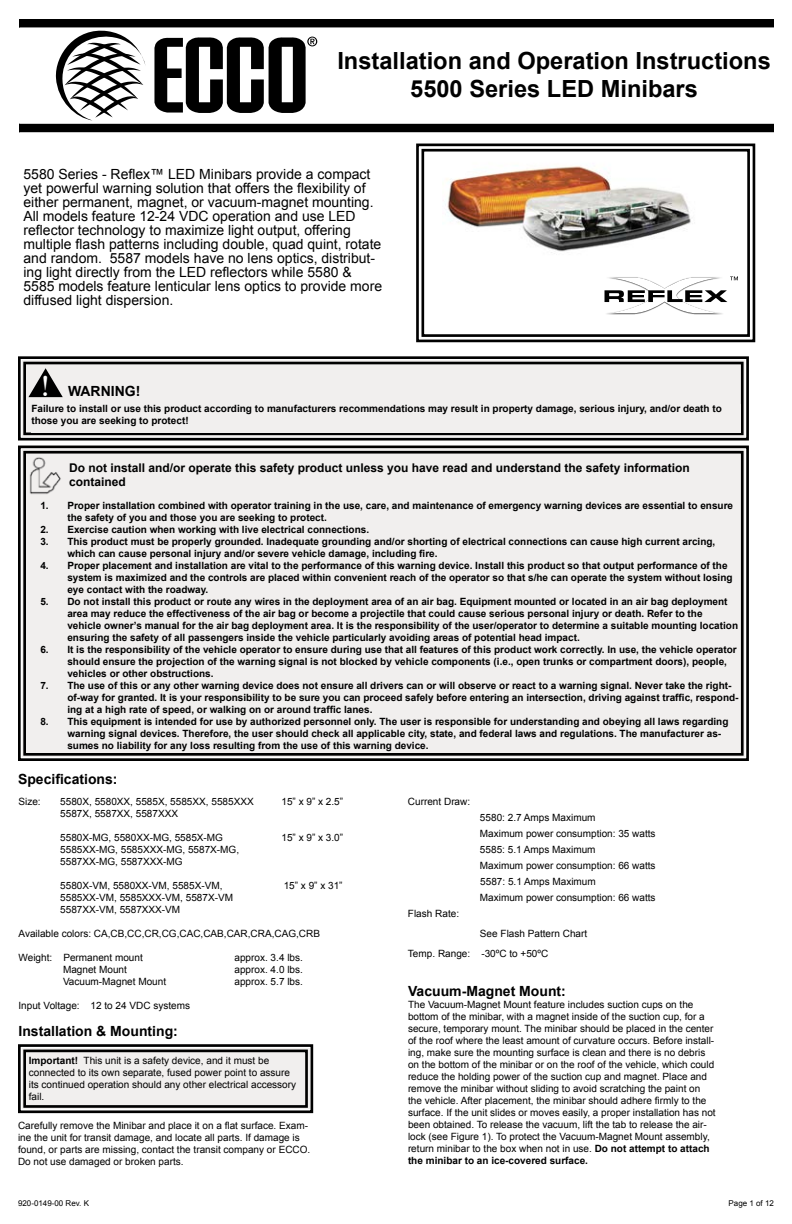
<style>
.page{position:relative;width:792px;height:1224px;background:#fff}
.page>*{position:absolute;margin:0;border:0;box-sizing:border-box;transform-origin:0 0}
.t1{font:700 23.6px/28.4px "Arial";color:#000;text-align:center}
.t2{font:14px/14px "Arial";color:#000}
.t3{font:700 14px "Arial";color:#000}
.t4{font:700 12px/14px "Arial";color:#000}
.t5{font:700 10px/12px "Arial";color:#000}
.t6{font:10px/12px "Arial";color:#000}
.t7{font:8px "Arial";color:#000}
.s1{font-family:"Bask Old Face";font-weight:400;font-size:30.2px;color:#fff}
.s2{font-weight:700}
</style>
<div class="page">
<svg style="left:19px;top:20px;width:755px;height:112px"></svg>
<svg style="left:416px;top:143px;width:340px;height:200px"></svg>
<div style="left:421px;top:149px;width:329px;height:188px;border:3px solid #000"></div>
<img style="left:594px;top:266px;width:141px;height:59px">
<svg style="left:605px;top:277px;width:133px;height:36px"></svg>
<svg style="left:18px;top:445px;width:731px;height:316px;background:#bebdbc"></svg>
<div style="left:23px;top:451px;width:721px;height:305px;border:3px solid #000"></div>
<div style="left:31px;top:501px;width:708px;height:252px;background:#f1efee"></div>
<img style="left:27px;top:455px;width:35px;height:42px">
<div style="left:69px;top:463px;width:671px;height:26px;background:#f1efee"></div>
<svg style="left:18px;top:356px;width:731px;height:85px;background:#d1d0cf"></svg>
<div style="left:23px;top:362px;width:721px;height:73px;border:3px solid #000"></div>
<div style="left:31px;top:404px;width:710px;height:29px;background:#f1efee"></div>
<svg style="left:28px;top:368px;width:35px;height:29px"></svg>
<svg style="left:18px;top:1044px;width:296px;height:70px;background:#d6d4d3"></svg>
<div style="left:23px;top:1050px;width:285px;height:58px;border:3px solid #000"></div>
<h1 class="t1" style="left:337px;top:47px;width:435px">Installation and Operation Instructions<br>5500 Series LED Minibars</h1>
<p class="t2" style="left:23px;top:167px;width:360px">5580 Series - Reflex™ LED Minibars provide a compact yet powerful warning solution that offers the flexibility of either permanent, magnet, or vacuum-magnet mounting.<br>All models feature 12-24 VDC operation and use LED reflector technology to maximize light output, offering multiple flash patterns including double, quad quint, rotate and random. 5587 models have no lens optics, distribut&shy;ing light directly from the LED reflectors while 5580 &amp; 5585 models feature lenticular lens optics to provide more diffused light dispersion.</p>
<h2 class="t3" style="left:42px;top:382px;width:100px"><span class="s1">!</span> WARNING!</h2>
<p class="t5" style="left:31px;top:403px;width:692px">Failure to install or use this product according to manufacturers recommendations may result in property damage, serious injury, and/or death to those you are seeking to protect!</p>
<p class="t4" style="left:69px;top:461px;width:622px">Do not install and/or operate this safety product unless you have read and understand the safety information contained</p>
<p class="t5" style="left:67px;top:500px;width:667px;text-indent:-27px">1. Proper installation combined with operator training in the use, care, and maintenance of emergency warning devices are essential to ensure the safety of you and those you are seeking to protect.</p>
<p class="t5" style="left:40px;top:524px;width:330px">2. Exercise caution when working with live electrical connections.</p>
<p class="t5" style="left:67px;top:536px;width:649px;text-indent:-27px">3. This product must be properly grounded. Inadequate grounding and/or shorting of electrical connections can cause high current arcing, which can cause personal injury and/or severe vehicle damage, including fire.</p>
<p class="t5" style="left:67px;top:560px;width:667px;text-indent:-27px">4. Proper placement and installation are vital to the performance of this warning device. Install this product so that output performance of the system is maximized and the controls are placed within convenient reach of the operator so that s/he can operate the system without losing eye contact with the roadway.</p>
<p class="t5" style="left:67px;top:596px;width:672px;text-indent:-27px">5. Do not install this product or route any wires in the deployment area of an air bag. Equipment mounted or located in an air bag deployment area may reduce the effectiveness of the air bag or become a projectile that could cause serious personal injury or death. Refer to the vehicle owner’s manual for the air bag deployment area. It is the responsibility of the user/operator to determine a suitable mounting location ensuring the safety of all passengers inside the vehicle particularly avoiding areas of potential head impact.</p>
<p class="t5" style="left:67px;top:644px;width:671px;text-indent:-27px">6. It is the responsibility of the vehicle operator to ensure during use that all features of this product work correctly. In use, the vehicle operator should ensure the projection of the warning signal is not blocked by vehicle components (i.e., open trunks or compartment doors), people, vehicles or other obstructions.</p>
<p class="t5" style="left:67px;top:680px;width:673px;text-indent:-27px">7. The use of this or any other warning device does not ensure all drivers can or will observe or react to a warning signal. Never take the right&shy;of-way for granted. It is your responsibility to be sure you can proceed safely before entering an intersection, driving against traffic, respond&shy;ing at a high rate of speed, or walking on or around traffic lanes.</p>
<p class="t5" style="left:67px;top:716px;width:663px;text-indent:-27px">8. This equipment is intended for use by authorized personnel only. The user is responsible for understanding and obeying all laws regarding warning signal devices. Therefore, the user should check all applicable city, state, and federal laws and regulations. The manufacturer as&shy;sumes no liability for any loss resulting from the use of this warning device.</p>
<h2 class="t3" style="left:18px;top:770px;width:101px">Specifications:</h2>
<p class="t6" style="left:19px;top:795px;width:24px">Size:</p>
<p class="t6" style="left:60px;top:795px;width:195px">5580X, 5580XX, 5585X, 5585XX, 5585XXX</p>
<p class="t6" style="left:281px;top:795px;width:63px">15” x 9” x 2.5”</p>
<p class="t6" style="left:60px;top:807px;width:119px">5587X, 5587XX, 5587XXX</p>
<p class="t6" style="left:60px;top:831px;width:164px">5580X-MG, 5580XX-MG, 5585X-MG</p>
<p class="t6" style="left:281px;top:831px;width:63px">15” x 9” x 3.0”</p>
<p class="t6" style="left:60px;top:843px;width:180px">5585XX-MG, 5585XXX-MG, 5587X-MG,<br>5587XX-MG, 5587XXX-MG</p>
<p class="t6" style="left:60px;top:879px;width:164px">5580X-VM, 5580XX-VM, 5585X-VM,</p>
<p class="t6" style="left:284px;top:879px;width:60px">15” x 9” x 31”</p>
<p class="t6" style="left:60px;top:891px;width:174px">5585XX-VM, 5585XXX-VM, 5587X-VM<br>5587XX-VM, 5587XXX-VM</p>
<p class="t6" style="left:19px;top:927px;width:303px">Available colors: CA,CB,CC,CR,CG,CAC,CAB,CAR,CRA,CAG,CRB</p>
<p class="t6" style="left:19px;top:951px;width:126px">Weight: Permanent mount</p>
<p class="t6" style="left:235px;top:951px;width:70px">approx. 3.4 lbs.</p>
<p class="t6" style="left:63px;top:963px;width:65px">Magnet Mount</p>
<p class="t6" style="left:235px;top:963px;width:70px">approx. 4.0 lbs.</p>
<p class="t6" style="left:63px;top:975px;width:105px">Vacuum-Magnet Mount</p>
<p class="t6" style="left:235px;top:975px;width:70px">approx. 5.7 lbs.</p>
<p class="t6" style="left:19px;top:999px;width:173px">Input Voltage: 12 to 24 VDC systems</p>
<h2 class="t3" style="left:19px;top:1022px;width:161px">Installation &amp; Mounting:</h2>
<p class="t6" style="left:29px;top:1054px;width:269px"><span class="s2">Important!</span> This unit is a safety device, and it must be connected to its own separate, fused power point to assure its continued operation should any other electrical accessory fail.</p>
<p class="t6" style="left:18px;top:1119px;width:294px">Carefully remove the Minibar and place it on a flat surface. Exam&shy;ine the unit for transit damage, and locate all parts. If damage is found, or parts are missing, contact the transit company or ECCO.<br>Do not use damaged or broken parts.</p>
<p class="t6" style="left:408px;top:795px;width:64px">Current Draw:</p>
<p class="t6" style="left:480px;top:809px;width:177px;line-height:16px">5580: 2.7 Amps Maximum<br>Maximum power consumption: 35 watts<br>5585: 5.1 Amps Maximum<br>Maximum power consumption: 66 watts<br>5587: 5.1 Amps Maximum<br>Maximum power consumption: 66 watts</p>
<p class="t6" style="left:408px;top:907px;width:53px">Flash Rate:</p>
<p class="t6" style="left:408px;top:923px;width:181px;line-height:20px;text-indent:72px">See Flash Pattern Chart<br>Temp. Range: -30ºC to +50ºC</p>
<h2 class="t3" style="left:408px;top:982px;width:159px">Vacuum-Magnet Mount:</h2>
<p class="t6" style="left:408px;top:999px;width:309px">The Vacuum-Magnet Mount feature includes suction cups on the bottom of the minibar, with a magnet inside of the suction cup, for a secure, temporary mount. The minibar should be placed in the center of the roof where the least amount of curvature occurs. Before install&shy;ing, make sure the mounting surface is clean and there is no debris on the bottom of the minibar or on the roof of the vehicle, which could reduce the holding power of the suction cup and magnet. Place and remove the minibar without sliding to avoid scratching the paint on the vehicle. After placement, the minibar should adhere firmly to the surface. If the unit slides or moves easily, a proper installation has not been obtained. To release the vacuum, lift the tab to release the air&shy;lock (see Figure 1). To protect the Vacuum-Magnet Mount assembly, return minibar to the box when not in use. <span class="s2">Do not attempt to attach the minibar to an ice-covered surface.</span></p>
<p class="t7" style="left:18px;top:1198px;width:73px">920-0149-00 Rev. K</p>
<p class="t7" style="left:729px;top:1198px;width:47px">Page 1 of 12</p>
</div>
